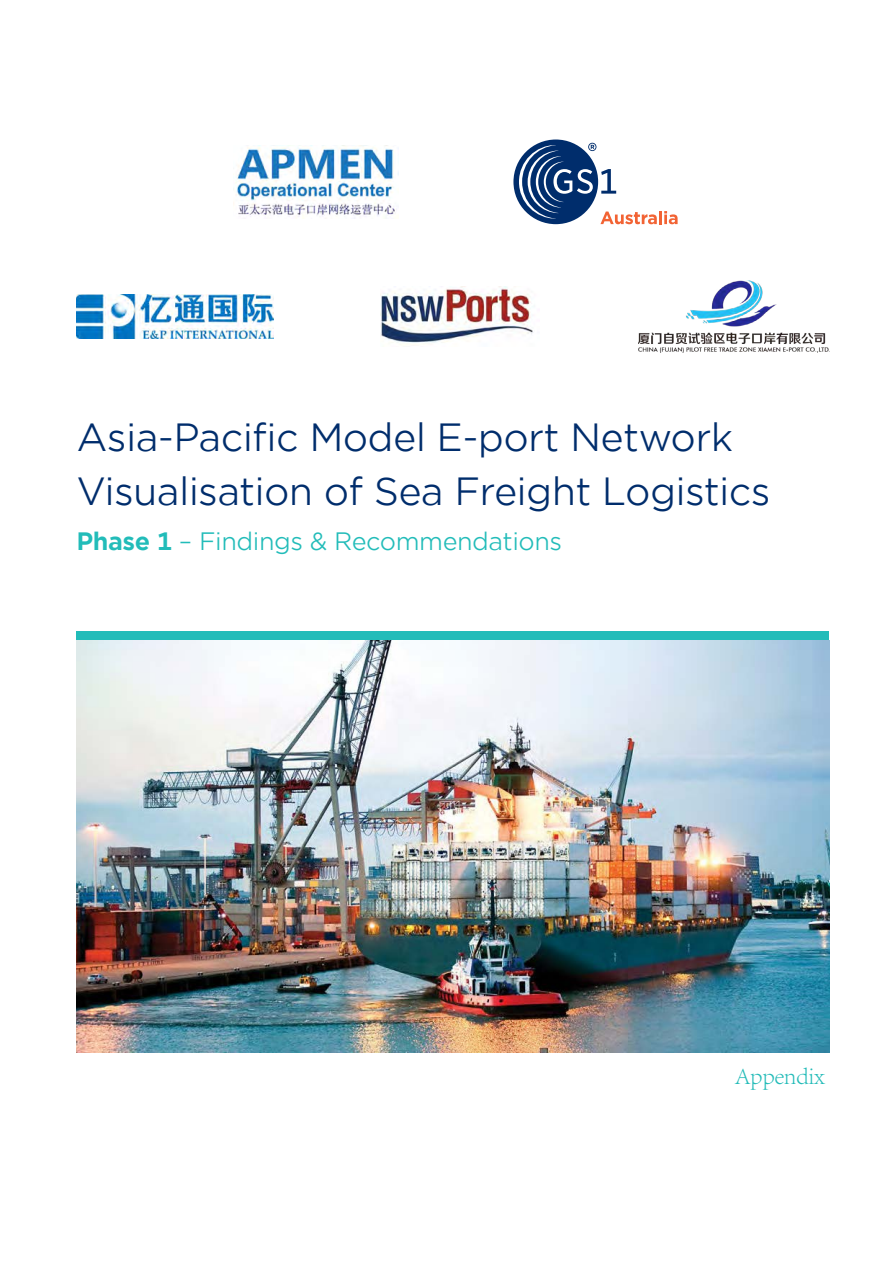
<style>
.page{position:relative;width:893px;height:1263px;background:#fff}
.page>*{position:absolute;margin:0;border:0;box-sizing:border-box;transform-origin:0 0}
._3_Cover_Title_2__25{font:37.5px "Gotham Office";letter-spacing:-.02em;color:#002d6c}
._5_Cover_Subline_1{font:24px "Gotham Office";letter-spacing:-.02em;color:#22bcb9}
.t1{font:300 24px "Adobe Song Std";letter-spacing:-.02em;color:#22bbb8}
.s1{font-weight:700}
</style>
<div class="page">
<svg style="left:513px;top:139px;width:85px;height:85px"></svg>
<svg style="left:519px;top:143px;width:159px;height:81px"></svg>
<img style="left:235px;top:145px;width:164px;height:74px">
<img style="left:77px;top:640px;width:752px;height:412px">
<div style="left:77px;top:631px;width:752px;height:9px;background:#22bcb9"></div>
<img style="left:381px;top:286px;width:153px;height:59px">
<img style="left:638px;top:280px;width:191px;height:73px">
<img style="left:77px;top:294px;width:197px;height:45px">
<p class="_3_Cover_Title_2__25" style="left:77px;top:412px;width:658px">Asia-Pacific Model E-port Network</p>
<p class="_3_Cover_Title_2__25" style="left:77px;top:466px;width:695px">Visualisation of Sea Freight Logistics</p>
<p class="_5_Cover_Subline_1" style="left:77px;top:525px;width:487px"><span class="s1">Phase 1</span> – Findings &amp; Recommendations</p>
<p class="t1" style="left:734px;top:1062px;width:92px">Appendix</p>
</div>
